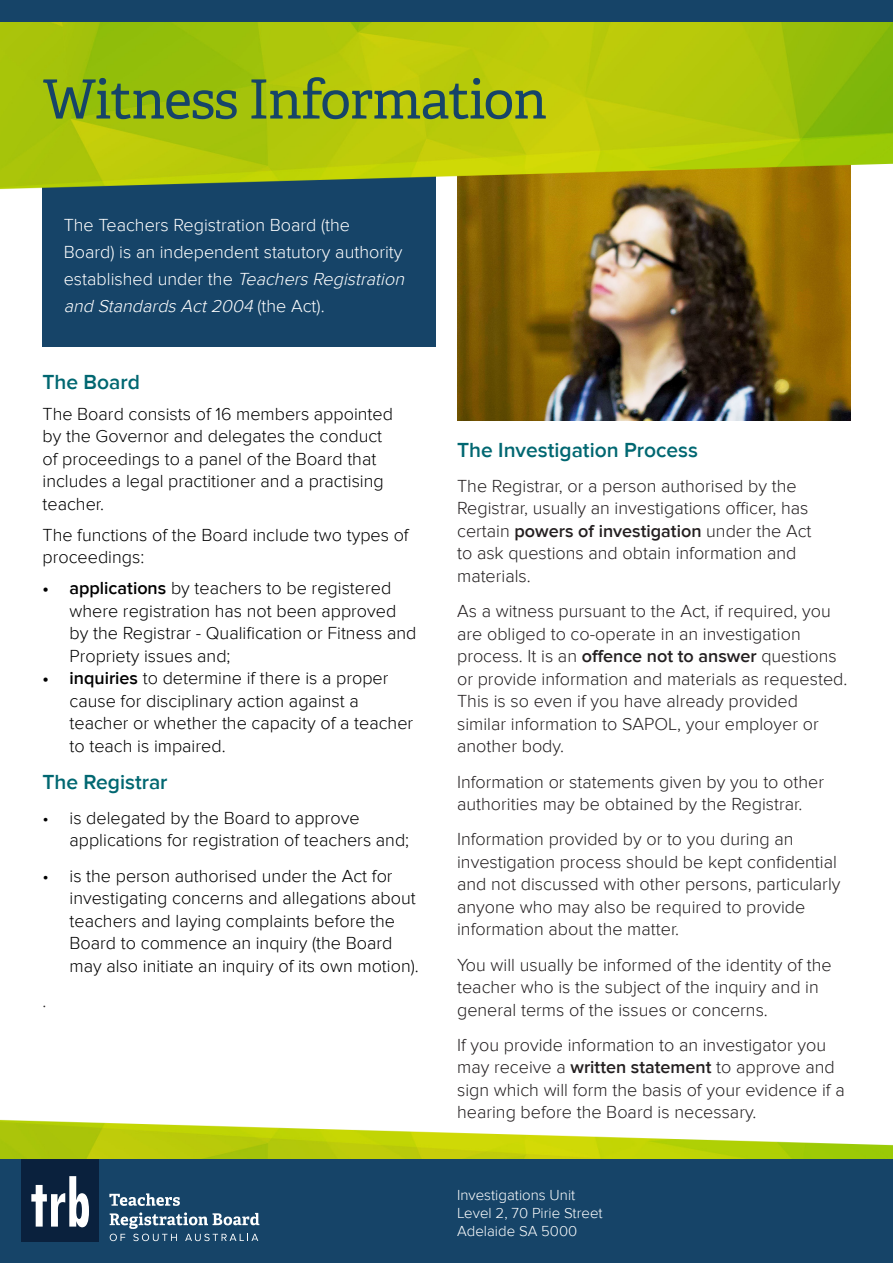
<style>
.page{position:relative;width:893px;height:1263px;background:#fff}
.page>*{position:absolute;margin:0;border:0;box-sizing:border-box;transform-origin:0 0}
.t1{font:54px "Adelle";letter-spacing:-.02em;color:#164468}
.t2{font:600 21px "Proxima Nova";color:#006771}
.t3{font:300 18px/22.5px "Proxima Nova";color:#231f20}
.t4{font:300 18px/22.5px "Proxima Nova";color:#000}
.t5{font:300 18px/27px "Proxima Nova";color:#fff}
.t6{font:300 15px "Proxima Nova";color:#fff}
.s1{font-style:italic}
.s2{font-weight:600}
</style>
<div class="page">
<img style="left:457px;top:189px;width:393px;height:232px">
<img style="left:0;top:1119px;width:893px;height:40px">
<div style="left:0;top:1159px;width:893px;height:104px;background:#164468"></div>
<div style="left:43px;top:170px;width:393px;height:177px;background:#164468"></div>
<img style="left:0;top:21px;width:893px;height:168px">
<svg style="left:109px;top:1193px;width:71px;height:13px"></svg>
<svg style="left:110px;top:1212px;width:149px;height:29px"></svg>
<div style="left:21px;top:1159px;width:78px;height:83px;background:#0a213d"></div>
<svg style="left:31px;top:1176px;width:58px;height:51px"></svg>
<div style="left:0;top:0;width:893px;height:21px;background:#164468"></div>
<p class="t1" style="left:43px;top:66px;width:506px">Witness Information</p>
<p class="t5" style="left:64px;top:212px;width:346px">The Teachers Registration Board (the<br>Board) is an independent statutory authority e sta b l i s h e d u n d e r t h e <span class="s1">TeachersRegistration and StandardsAct2004</span> (t h e A ct) .</p>
<p class="t2" style="left:43px;top:370px;width:99px">The Board</p>
<p class="t4" style="left:43px;top:403px;width:352px">The Board consists of 16 members appointed by the Governor and delegates the conduct of proceedings to a panel of the Board that includes a legal practitioner and a practising teacher.</p>
<p class="t4" style="left:43px;top:524px;width:368px">The functions of the Board include two types of proceedings:</p>
<p class="t4" style="left:70px;top:577px;width:348px;text-indent:-27px"><span class="s2">• applications</span> by teachers to be registered where registration has not been approved by the Registrar - Qualification or Fitness and Propriety issues and;</p>
<p class="t4" style="left:70px;top:667px;width:345px;text-indent:-27px"><span class="s2">• inquiries</span> to determine if there is a proper cause for disciplinary action against a teacher or whether the capacity of a teacher to teach is impaired.</p>
<p class="t2" style="left:43px;top:769px;width:127px">The Registrar</p>
<p class="t4" style="left:70px;top:807px;width:341px;text-indent:-27px">• is delegated by the Board to approve applications for registration of teachers and;</p>
<p class="t4" style="left:70px;top:865px;width:351px;text-indent:-27px">• is the person authorised under the Act for investigating concerns and allegations about teachers and laying complaints before the Board to commence an inquiry (the Board may also initiate an inquiry of its own motion).</p>
<p class="t3" style="left:43px;top:990px;width:5px">.</p>
<p class="t2" style="left:457px;top:438px;width:242px">The Investigation Process</p>
<p class="t3" style="left:457px;top:475px;width:356px">The Registrar, or a person authorised by the Registrar, usually an investigations officer, has certain <span class="s2">powers of investigation</span> under the Act to ask questions and obtain information and materials.</p>
<p class="t3" style="left:457px;top:600px;width:392px">As a witness pursuant to the Act, if required, you are obliged to co-operate in an investigation process. It is an <span class="s2">offence not to answer</span> questions or provide information and materials as requested.<br>This is so even if you have already provided similar information to SAPOL, your employer or another body.</p>
<p class="t3" style="left:457px;top:770px;width:368px">Information or statements given by you to other authorities may be obtained by the Registrar.</p>
<p class="t3" style="left:457px;top:828px;width:385px">Information provided by or to you during an investigation process should be kept confidential and not discussed with other persons, particularly anyone who may also be required to provide information about the matter.</p>
<p class="t3" style="left:457px;top:953px;width:376px">You will usually be informed of the identity of the teacher who is the subject of the inquiry and in general terms of the issues or concerns.</p>
<p class="t3" style="left:457px;top:1034px;width:389px">If you provide information to an investigator you may receive a <span class="s2">written statement</span> to approve and sign which will form the basis of your evidence if a hearing before the Board is necessary.</p>
<p class="t6" style="left:457px;top:1186px;width:120px">Investigations Unit</p>
<p class="t6" style="left:457px;top:1204px;width:147px">Level 2, 70 Pirie Street</p>
<p class="t6" style="left:457px;top:1222px;width:122px">Adelaide SA 5000</p>
</div>
